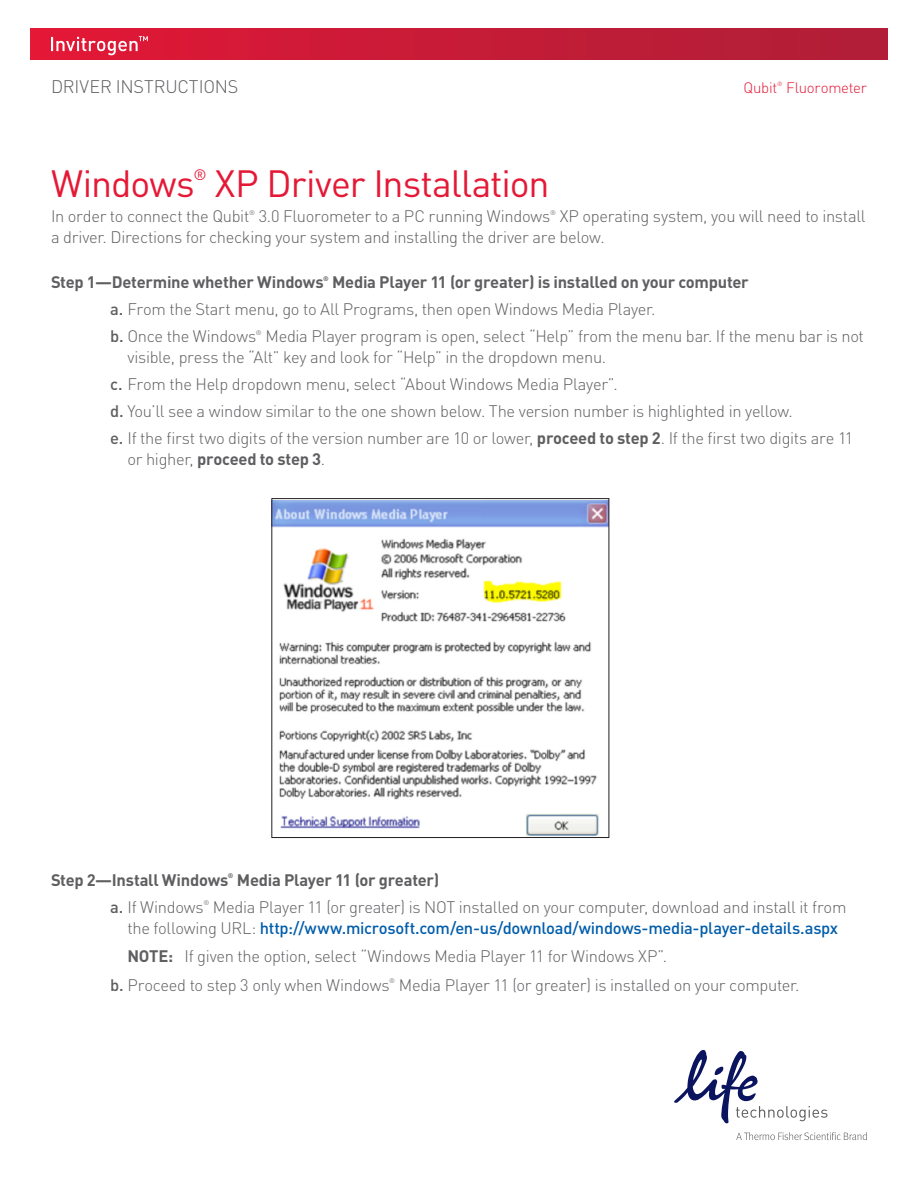
<style>
.page{position:relative;width:918px;height:1188px;background:#fff}
.page>*{position:absolute;margin:0;border:0;box-sizing:border-box;transform-origin:0 0}
.Basic_Headline_Brand{font:37.5px "DIN Pro";letter-spacing:-.025em;color:#e51836}
.Eyebrow_Prod_Name_Br{font:300 18px "DIN Pro";letter-spacing:-.015em;color:#5f5f62}
.Body_Copy{font:300 16.5px/21px "DIN Pro";letter-spacing:-.02em;color:#5f5f62}
.Body_Bullets_A__prim{font:700 16.5px "DIN Pro";letter-spacing:-.015em;color:#5f5f62}
.Body_copy_under_prim{font:300 16.5px "DIN Pro";letter-spacing:-.02em;color:#5f5f62}
.Eyebrow_Prod_Name_Br-2{font:300 15px "DIN Pro";letter-spacing:-.015em;color:#e51836}
.Basic_Headline_Brand-2{font:15px "DIN Pro";color:#e51836}
.Body_Copy-2{font:300 6.6px "DIN Pro";color:#5f5f62}
.Body_Bullets_A__prim-2{font:700 6.6px "DIN Pro";color:#5f5f62}
.Eyebrow_Prod_Name_Br-3{font:300 6px "DIN Pro";color:#e51836}
.s1{font-weight:500}
.s2{font-weight:700}
.s3{font-weight:500;color:#015dab}
</style>
<div class="page">
<svg style="left:736px;top:1132px;width:131px;height:8px"></svg>
<svg style="left:674px;top:1049px;width:153px;height:75px"></svg>
<img style="left:274px;top:500px;width:333px;height:336px">
<div style="left:272px;top:498px;width:337px;height:340px;border:1px solid #231f20"></div>
<div style="left:30px;top:28px;width:858px;height:32px;background:linear-gradient(to right,#e21837,#ae1f37)"></div>
<svg style="left:51px;top:36px;width:97px;height:19px;background:#e64d64"></svg>
<p class="Eyebrow_Prod_Name_Br" style="left:51px;top:74px;width:189px">DRIVER INSTRUCTIONS</p>
<p class="Eyebrow_Prod_Name_Br-2" style="left:743px;top:77px;width:35px">Qubit</p>
<p class="Eyebrow_Prod_Name_Br-3" style="left:777px;top:80px;width:7px">®</p>
<p class="Eyebrow_Prod_Name_Br-2" style="left:786px;top:77px;width:82px">Fluorometer</p>
<p class="Basic_Headline_Brand" style="left:51px;top:158px;width:145px">Windows</p>
<p class="Basic_Headline_Brand-2" style="left:193px;top:164px;width:15px">®</p>
<p class="Basic_Headline_Brand" style="left:215px;top:158px;width:336px">XP Driver Installation</p>
<p class="Body_Copy" style="left:51px;top:205px;width:200px">In order to connect the Qubit</p>
<p class="Body_Copy-2" style="left:249px;top:208px;width:7px">®</p>
<p class="Body_Copy" style="left:259px;top:205px;width:293px">3.0 Fluorometer to a PC running Windows</p>
<p class="Body_Copy-2" style="left:550px;top:208px;width:7px">®</p>
<p class="Body_Copy" style="left:51px;top:205px;width:816px;text-indent:509px">XP operating system, you will need to install a driver. Directions for checking your system and installing the driver are below.</p>
<p class="Body_Bullets_A__prim" style="left:51px;top:271px;width:274px">Step 1—Determine whether Windows</p>
<p class="Body_Bullets_A__prim-2" style="left:323px;top:274px;width:7px">®</p>
<p class="Body_Bullets_A__prim" style="left:332px;top:271px;width:418px">Media Player 11 (or greater) is installed on your computer</p>
<p class="Body_Copy" style="left:110px;top:298px;width:547px"><span class="s1">a.</span> From the Start menu, go to All Programs, then open Windows Media Player.</p>
<p class="Body_Copy" style="left:110px;top:325px;width:148px"><span class="s1">b.</span> Once the Windows</p>
<p class="Body_Copy-2" style="left:256px;top:328px;width:7px">®</p>
<p class="Body_Copy" style="left:128px;top:325px;width:738px;text-indent:138px">Media Player program is open, select “Help” from the menu bar. If the menu bar is not visible, press the “Alt” key and look for “Help” in the dropdown menu.</p>
<p class="Body_Copy" style="left:110px;top:373px;width:509px"><span class="s1">c.</span> From the Help dropdown menu, select “About Windows Media Player”.</p>
<p class="Body_Copy" style="left:110px;top:400px;width:684px"><span class="s1">d.</span> You’ll see a window similar to the one shown below. The version number is highlighted in yellow.</p>
<p class="Body_Copy" style="left:128px;top:427px;width:727px;text-indent:-17px"><span class="s1">e.</span> If the first two digits of the version number are 10 or lower, <span class="s2">proceed to step 2</span>. If the first two digits are 11 or higher, <span class="s2">proceed to step 3</span>.</p>
<p class="Body_Bullets_A__prim" style="left:51px;top:868px;width:179px">Step 2—Install Windows</p>
<p class="Body_Bullets_A__prim-2" style="left:228px;top:871px;width:7px">®</p>
<p class="Body_Bullets_A__prim" style="left:237px;top:868px;width:204px">Media Player 11 (or greater)</p>
<p class="Body_Copy" style="left:110px;top:895px;width:95px"><span class="s1">a.</span> If Windows</p>
<p class="Body_Copy-2" style="left:203px;top:898px;width:7px">®</p>
<p class="Body_Copy" style="left:128px;top:895px;width:721px;text-indent:85px">Media Player 11 (or greater) is NOT installed on your computer, download and install it from the following URL: <span class="s3">http://www.microsoft.com/en-us/download/windows-media-player-details.aspx</span></p>
<p class="Body_copy_under_prim" style="left:128px;top:945px;width:541px"><span class="s2">NOTE:</span> If given the option, select “Windows Media Player 11 for Windows XP”.</p>
<p class="Body_Copy" style="left:110px;top:973px;width:281px"><span class="s1">b.</span> Proceed to step 3 only when Windows</p>
<p class="Body_Copy-2" style="left:389px;top:976px;width:7px">®</p>
<p class="Body_Copy" style="left:399px;top:973px;width:402px">Media Player 11 (or greater) is installed on your computer.</p>
</div>
